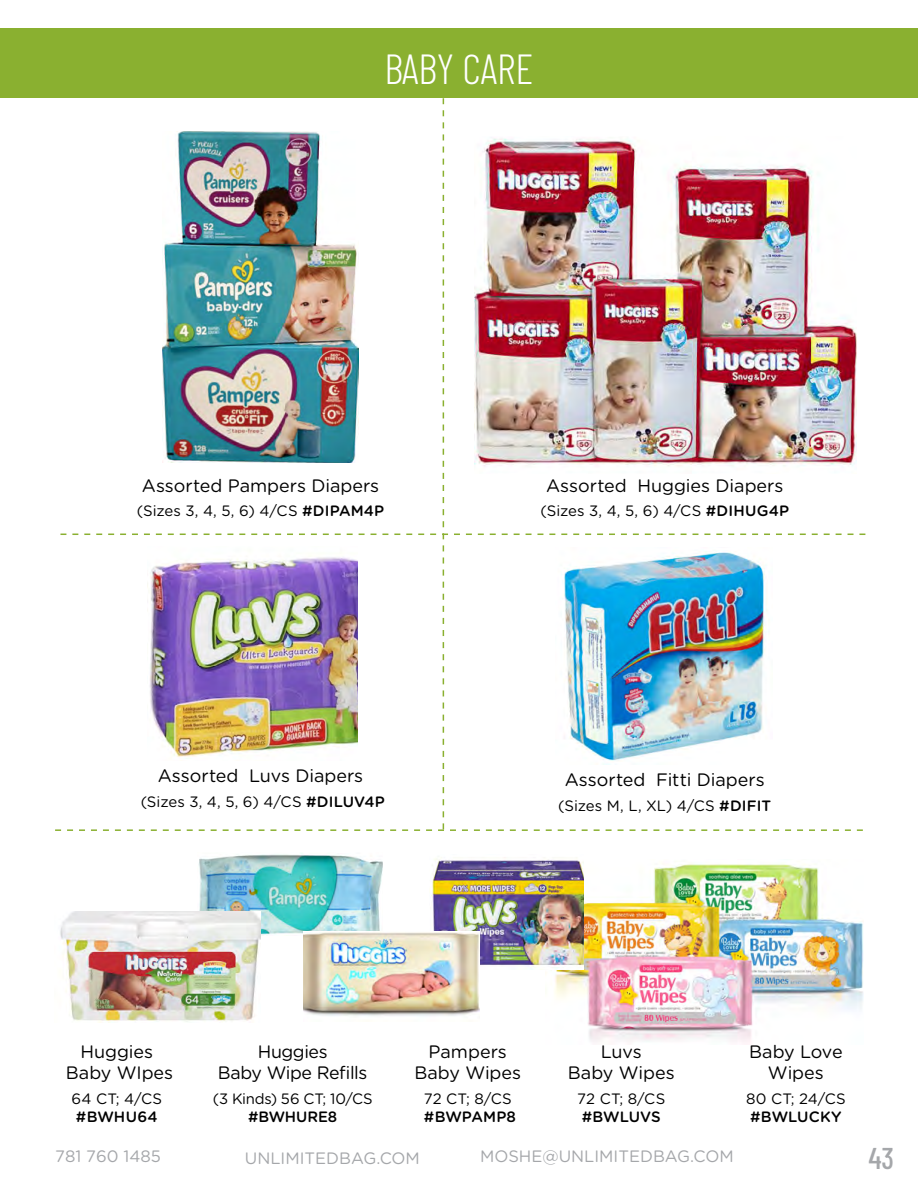
<style>
.page{position:relative;width:918px;height:1188px;background:#fff}
.page>*{position:absolute;margin:0;border:0;box-sizing:border-box;transform-origin:0 0}
.t1{font:300 42px "Barlow Condensed";color:#fff}
.t2{font:500 30px "Barlow Condensed";color:#a5a7aa}
.t3{font:18px/21.6px "Gotham Rounded";letter-spacing:-.005em;color:#000;text-align:center}
.t4{font:18px/21.6px "Gotham Rounded";letter-spacing:-.025em;color:#000;text-align:center}
.t5{font:16.5px "Gotham Rounded";color:#a5a7aa}
.t6{font:15px "Gotham Rounded";letter-spacing:.005em;color:#000}
.t7{font:500 15px "Gotham Rounded";color:#000}
.s1{font-weight:500}
</style>
<div class="page">
<img style="left:555px;top:862px;width:309px;height:182px">
<div style="left:0;top:28px;width:918px;height:70px;background:#8ab030"></div>
<img style="left:431px;top:857px;width:152px;height:112px">
<img style="left:198px;top:853px;width:184px;height:82px">
<img style="left:55px;top:98px;width:810px;height:733px">
<img style="left:303px;top:931px;width:177px;height:85px">
<img style="left:60px;top:912px;width:201px;height:110px">
<img style="left:163px;top:131px;width:195px;height:332px">
<h1 class="t1" style="left:384px;top:39px;width:151px">BABY CARE</h1>
<p class="t3" style="left:142px;top:474px;width:239px">Assorted Pampers Diapers</p>
<p class="t6" style="left:137px;top:501px;width:249px">(Sizes 3, 4, 5, 6) 4/CS <span class="s1">#DIPAM4P</span></p>
<p class="t3" style="left:546px;top:474px;width:239px">Assorted Huggies Diapers</p>
<p class="t6" style="left:540px;top:501px;width:250px">(Sizes 3, 4, 5, 6) 4/CS <span class="s1">#DIHUG4P</span></p>
<p class="t3" style="left:158px;top:764px;width:207px">Assorted Luvs Diapers</p>
<p class="t6" style="left:141px;top:791px;width:246px">(Sizes 3, 4, 5, 6) 4/CS <span class="s1">#DILUV4P</span></p>
<p class="t3" style="left:565px;top:768px;width:202px">Assorted Fitti Diapers</p>
<p class="t6" style="left:558px;top:795px;width:214px">(Sizes M, L, XL) 4/CS <span class="s1">#DIFIT</span></p>
<p class="t3" style="left:66px;top:1040px;width:109px">Huggies<br>Baby WIpes</p>
<p class="t6" style="left:71px;top:1088px;width:92px">64 CT; 4/CS</p>
<p class="t7" style="left:76px;top:1106px;width:83px">#BWHU64</p>
<p class="t4" style="left:218px;top:1040px;width:151px">Huggies<br>Baby Wipe Refills</p>
<p class="t6" style="left:213px;top:1088px;width:161px">(3 Kinds) 56 CT; 10/CS</p>
<p class="t7" style="left:248px;top:1106px;width:91px">#BWHURE8</p>
<p class="t3" style="left:414px;top:1040px;width:108px">Pampers<br>Baby Wipes</p>
<p class="t6" style="left:424px;top:1088px;width:90px">72 CT; 8/CS</p>
<p class="t7" style="left:424px;top:1106px;width:94px">#BWPAMP8</p>
<p class="t3" style="left:568px;top:1040px;width:108px">Luvs<br>Baby Wipes</p>
<p class="t6" style="left:577px;top:1088px;width:90px">72 CT; 8/CS</p>
<p class="t7" style="left:582px;top:1106px;width:81px">#BWLUVS</p>
<p class="t3" style="left:749px;top:1040px;width:95px">Baby Love<br>Wipes</p>
<p class="t6" style="left:746px;top:1088px;width:101px">80 CT; 24/CS</p>
<p class="t7" style="left:750px;top:1106px;width:93px">#BWLUCKY</p>
<p class="t5" style="left:55px;top:1145px;width:107px">781 760 1485</p>
<p class="t5" style="left:245px;top:1147px;width:177px">UNLIMITEDBAG.COM</p>
<p class="t5" style="left:480px;top:1145px;width:255px">MOSHE@UNLIMITEDBAG.COM</p>
<h2 class="t2" style="left:868px;top:1136px;width:27px">43</h2>
</div>
